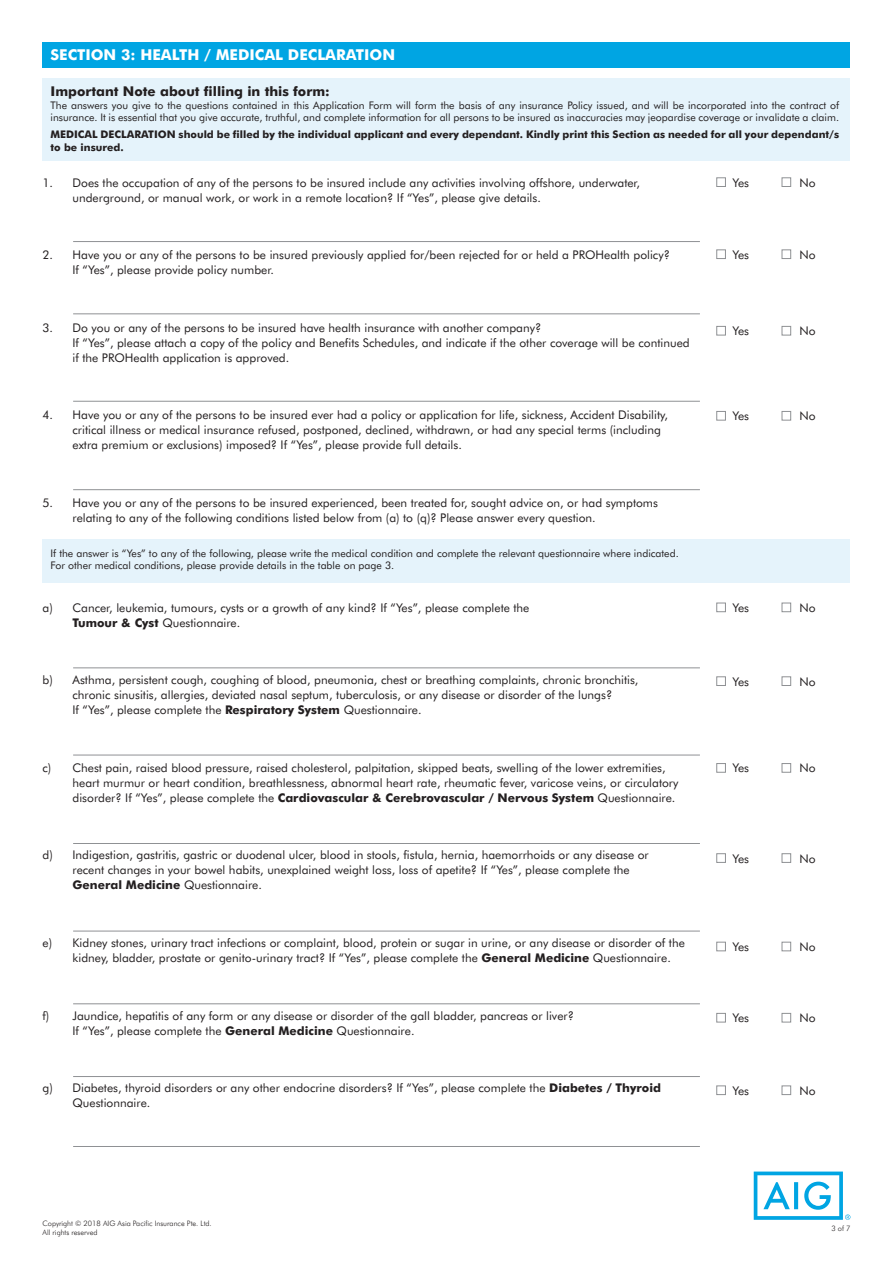
<style>
.page{position:relative;width:893px;height:1263px;background:#fff}
.page>*{position:absolute;margin:0;border:0;box-sizing:border-box;transform-origin:0 0}
.t1{font:700 15px "AIG Futura";color:#fff}
.t2{font:700 13.5px "AIG Futura";color:#231f20}
.t3{font:12px/15px "AIG Futura";color:#231f20}
.t4{font:10.5px/12.6px "AIG Futura";color:#231f20}
.t5{font:700 10.5px/12.6px "AIG Futura";color:#231f20}
.t6{font:300 7.5px/9px "AIG Futura";color:#231f20}
.s1{font-weight:700}
</style>
<div class="page">
<svg style="left:754px;top:1171px;width:96px;height:49px"></svg>
<div style="left:43px;top:43px;width:807px;height:25px;background:#00a5e3"></div>
<div style="left:43px;top:78px;width:807px;height:83px;background:#e5f3fb"></div>
<div style="left:43px;top:539px;width:807px;height:44px;background:#e5f3fb"></div>
<div style="left:716px;top:178px;width:10px;height:9px;border:1px solid #8f9194"></div>
<div style="left:782px;top:178px;width:9px;height:9px;border:1px solid #8f9194"></div>
<div style="left:716px;top:250px;width:10px;height:9px;border:1px solid #8f9194"></div>
<div style="left:782px;top:250px;width:9px;height:9px;border:1px solid #8f9194"></div>
<div style="left:716px;top:326px;width:10px;height:9px;border:1px solid #8f9194"></div>
<div style="left:782px;top:326px;width:9px;height:9px;border:1px solid #8f9194"></div>
<div style="left:716px;top:411px;width:10px;height:9px;border:1px solid #8f9194"></div>
<div style="left:782px;top:411px;width:9px;height:9px;border:1px solid #8f9194"></div>
<div style="left:716px;top:603px;width:10px;height:9px;border:1px solid #8f9194"></div>
<div style="left:782px;top:603px;width:9px;height:9px;border:1px solid #8f9194"></div>
<div style="left:716px;top:676px;width:10px;height:10px;border:1px solid #8f9194"></div>
<div style="left:782px;top:676px;width:9px;height:10px;border:1px solid #8f9194"></div>
<div style="left:716px;top:763px;width:10px;height:9px;border:1px solid #8f9194"></div>
<div style="left:782px;top:763px;width:9px;height:9px;border:1px solid #8f9194"></div>
<div style="left:716px;top:853px;width:10px;height:10px;border:1px solid #8f9194"></div>
<div style="left:782px;top:853px;width:9px;height:10px;border:1px solid #8f9194"></div>
<div style="left:716px;top:942px;width:10px;height:9px;border:1px solid #8f9194"></div>
<div style="left:782px;top:942px;width:9px;height:9px;border:1px solid #8f9194"></div>
<div style="left:716px;top:1013px;width:10px;height:9px;border:1px solid #8f9194"></div>
<div style="left:782px;top:1013px;width:9px;height:9px;border:1px solid #8f9194"></div>
<div style="left:716px;top:1086px;width:10px;height:9px;border:1px solid #8f9194"></div>
<div style="left:782px;top:1086px;width:9px;height:9px;border:1px solid #8f9194"></div>
<hr style="left:73px;top:241px;width:627px;height:1px;background:#8f9194">
<hr style="left:73px;top:314px;width:627px;height:1px;background:#8f9194">
<hr style="left:73px;top:401px;width:627px;height:1px;background:#8f9194">
<hr style="left:73px;top:489px;width:627px;height:1px;background:#8f9194">
<hr style="left:73px;top:1146px;width:627px;height:1px;background:#8f9194">
<hr style="left:73px;top:1076px;width:627px;height:1px;background:#8f9194">
<hr style="left:73px;top:1003px;width:627px;height:1px;background:#8f9194">
<hr style="left:73px;top:931px;width:627px;height:1px;background:#8f9194">
<hr style="left:73px;top:843px;width:627px;height:1px;background:#8f9194">
<hr style="left:73px;top:755px;width:627px;height:1px;background:#8f9194">
<hr style="left:73px;top:668px;width:627px;height:1px;background:#8f9194">
<p class="t1" style="left:50px;top:46px;width:346px">SECTION 3: HEALTH / MEDICAL DECLARATION</p>
<p class="t2" style="left:50px;top:83px;width:281px">Important Note about filling in this form:</p>
<p class="t4" style="left:50px;top:99px;width:790px">The answers you give to the questions contained in this Application Form will form the basis of any insurance Policy issued, and will be incorporated into the contract of insurance. It is essential that you give accurate, truthful, and complete information for all persons to be insured as inaccuracies may jeopardise coverage or invalidate a claim.</p>
<p class="t5" style="left:50px;top:128px;width:790px">MEDICAL DECLARATION should be filled by the individual applicant and every dependant. Kindly print this Section as needed for all your dependant/s to be insured.</p>
<p class="t3" style="left:73px;top:175px;width:569px;text-indent:-30px">1. Does the occupation of any of the persons to be insured include any activities involving offshore, underwater, underground, or manual work, or work in a remote location? If “Yes”, please give details.</p>
<p class="t3" style="left:732px;top:175px;width:18px">Yes</p>
<p class="t3" style="left:799px;top:175px;width:18px">No</p>
<p class="t3" style="left:73px;top:247px;width:599px;text-indent:-30px">2. Have you or any of the persons to be insured previously applied for/been rejected for or held a PROHealth policy?<br>If “Yes”, please provide policy number.</p>
<p class="t3" style="left:732px;top:247px;width:18px">Yes</p>
<p class="t3" style="left:799px;top:247px;width:18px">No</p>
<p class="t3" style="left:73px;top:320px;width:619px;text-indent:-30px">3. Do you or any of the persons to be insured have health insurance with another company?<br>If “Yes”, please attach a copy of the policy and Benefits Schedules, and indicate if the other coverage will be continued if the PROHealth application is approved.</p>
<p class="t3" style="left:732px;top:323px;width:18px">Yes</p>
<p class="t3" style="left:799px;top:323px;width:18px">No</p>
<p class="t3" style="left:73px;top:407px;width:597px;text-indent:-30px">4. Have you or any of the persons to be insured ever had a policy or application for life, sickness, Accident Disability, critical illness or medical insurance refused, postponed, declined, withdrawn, or had any special terms (including extra premium or exclusions) imposed? If “Yes”, please provide full details.</p>
<p class="t3" style="left:732px;top:408px;width:18px">Yes</p>
<p class="t3" style="left:799px;top:408px;width:18px">No</p>
<p class="t3" style="left:73px;top:495px;width:587px;text-indent:-30px">5. Have you or any of the persons to be insured experienced, been treated for, sought advice on, or had symptoms relating to any of the following conditions listed below from (a) to (q)? Please answer every question.</p>
<p class="t4" style="left:50px;top:547px;width:630px">If the answer is “Yes” to any of the following, please write the medical condition and complete the relevant questionnaire where indicated.<br>For other medical conditions, please provide details in the table on page 3.</p>
<p class="t3" style="left:73px;top:600px;width:458px;text-indent:-30px">a) Cancer, leukemia, tumours, cysts or a growth of any kind? If “Yes”, please complete the<br><span class="s1">Tumour &amp; Cyst</span> Questionnaire.</p>
<p class="t3" style="left:732px;top:600px;width:18px">Yes</p>
<p class="t3" style="left:799px;top:600px;width:18px">No</p>
<p class="t3" style="left:43px;top:672px;width:597px">b) Asthma, persistent cough, coughing of blood, pneumonia, chest or breathing complaints, chronic bronchitis,</p>
<p class="t3" style="left:73px;top:687px;width:541px">chronic sinusitis, allergies, deviated nasal septum, tuberculosis, or any disease or disorder of the lungs?<br>If “Yes”, please complete the <span class="s1">Respiratory System</span> Questionnaire.</p>
<p class="t3" style="left:732px;top:674px;width:18px">Yes</p>
<p class="t3" style="left:799px;top:674px;width:18px">No</p>
<p class="t3" style="left:73px;top:760px;width:607px;text-indent:-30px">c) Chest pain, raised blood pressure, raised cholesterol, palpitation, skipped beats, swelling of the lower extremities, heart murmur or heart condition, breathlessness, abnormal heart rate, rheumatic fever, varicose veins, or circulatory disorder? If “Yes”, please complete the <span class="s1">Cardiovascular &amp; Cerebrovascular / Nervous System</span> Questionnaire.</p>
<p class="t3" style="left:732px;top:760px;width:18px">Yes</p>
<p class="t3" style="left:799px;top:760px;width:18px">No</p>
<p class="t3" style="left:73px;top:847px;width:578px;text-indent:-30px">d) Indigestion, gastritis, gastric or duodenal ulcer, blood in stools, fistula, hernia, haemorrhoids or any disease or recent changes in your bowel habits, unexplained weight loss, loss of apetite? If “Yes”, please complete the<br><span class="s1">General Medicine</span> Questionnaire.</p>
<p class="t3" style="left:732px;top:851px;width:18px">Yes</p>
<p class="t3" style="left:799px;top:851px;width:18px">No</p>
<p class="t3" style="left:73px;top:935px;width:614px;text-indent:-30px">e) Kidney stones, urinary tract infections or complaint, blood, protein or sugar in urine, or any disease or disorder of the kidney, bladder, prostate or genito-urinary tract? If “Yes”, please complete the <span class="s1">General Medicine</span> Questionnaire.</p>
<p class="t3" style="left:732px;top:939px;width:18px">Yes</p>
<p class="t3" style="left:799px;top:939px;width:18px">No</p>
<p class="t3" style="left:73px;top:1008px;width:503px;text-indent:-30px">f) Jaundice, hepatitis of any form or any disease or disorder of the gall bladder, pancreas or liver?<br>If “Yes”, please complete the <span class="s1">General Medicine</span> Questionnaire.</p>
<p class="t3" style="left:732px;top:1010px;width:18px">Yes</p>
<p class="t3" style="left:799px;top:1010px;width:18px">No</p>
<p class="t3" style="left:73px;top:1080px;width:590px;text-indent:-30px">g) Diabetes, thyroid disorders or any other endocrine disorders? If “Yes”, please complete the <span class="s1">Diabetes / Thyroid<br></span>Questionnaire.</p>
<p class="t3" style="left:732px;top:1083px;width:18px">Yes</p>
<p class="t3" style="left:799px;top:1083px;width:18px">No</p>
<p class="t6" style="left:43px;top:1219px;width:171px">Copyright © 2018 AIG Asia Pacific Insurance Pte. Ltd.<br>All rights reserved</p>
<p class="t6" style="left:831px;top:1224px;width:21px">3 of 7</p>
</div>
